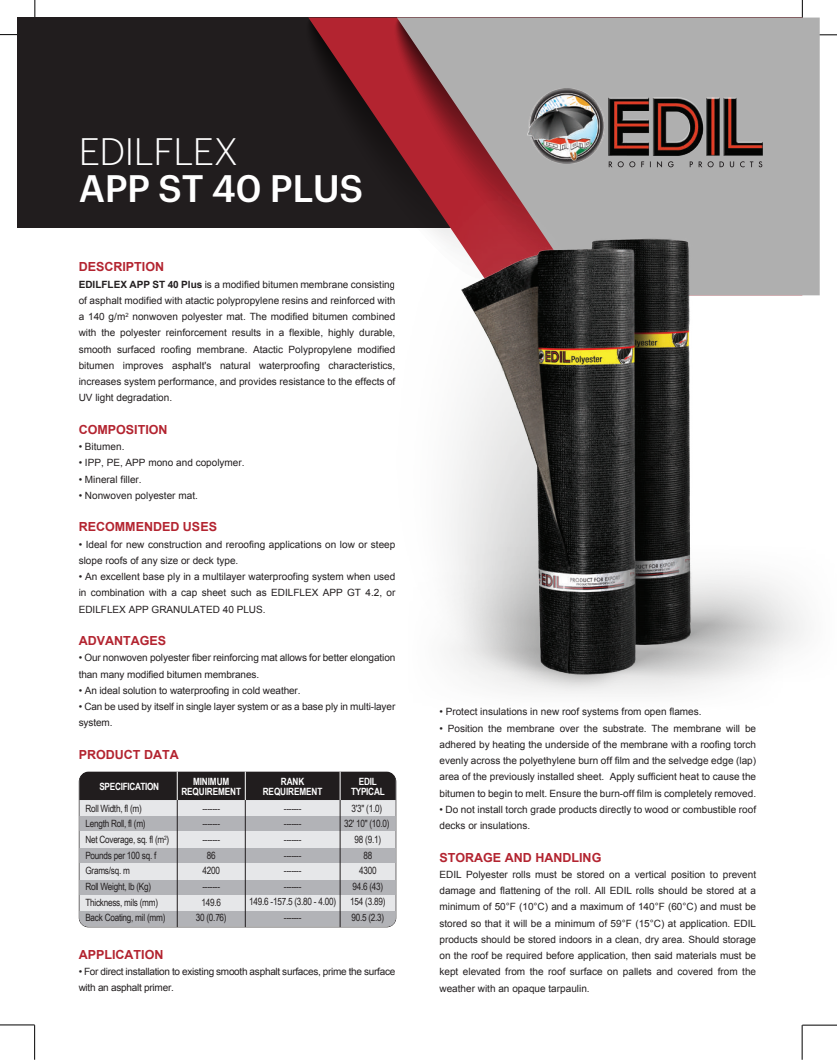
<style>
.page{position:relative;width:837px;height:1060px;background:#fff}
.page>*{position:absolute;margin:0;border:0;box-sizing:border-box;transform-origin:0 0}
.t1{font:500 37.5px "Graphik";letter-spacing:-.01em;color:#fff}
.t2{font:300 37.5px "Graphik";letter-spacing:-.01em;color:#fff}
.t3{font:700 12.5px "Arial";color:#b32430}
.t4{font:10px/16.2px "Arial";color:#231f20;text-align:justify}
.t5{font:10px/15.6px "Arial Narrow";letter-spacing:-.025em;color:#231f20;text-align:center}
.t6{font:10px/16.2px "Arial";letter-spacing:-.025em;color:#231f20}
.t7{font:700 10px/10px "Arial Narrow";letter-spacing:-.01em;color:#fff;text-align:center}
.s1{font-weight:700}
</style>
<div class="page">
<hr style="left:801px;top:35px;width:35px;height:1px;background:#000">
<hr style="left:801px;top:0;width:1px;height:35px;background:#000">
<hr style="left:35px;top:0;width:1px;height:35px;background:#000">
<hr style="left:0;top:34px;width:35px;height:1px;background:#000">
<hr style="left:0;top:1025px;width:35px;height:1px;background:#000">
<hr style="left:34px;top:1025px;width:1px;height:35px;background:#000">
<hr style="left:801px;top:1025px;width:1px;height:35px;background:#000">
<hr style="left:801px;top:1025px;width:35px;height:1px;background:#000">
<div style="left:17px;top:18px;width:784px;height:210px;background:#211d1e"></div>
<svg style="left:308px;top:18px;width:85px;height:128px"></svg>
<svg style="left:396px;top:18px;width:423px;height:277px;background:#ab9a9b"></svg>
<div style="left:79px;top:777px;width:317px;height:150px;background:#e6e7e9"></div>
<div style="left:79px;top:816px;width:316px;height:15px;background:#b2b3b7"></div>
<div style="left:79px;top:848px;width:316px;height:15px;background:#b2b3b7"></div>
<div style="left:79px;top:880px;width:316px;height:15px;background:#b2b3b7"></div>
<div style="left:79px;top:911px;width:316px;height:15px;background:#b2b3b7"></div>
<div style="left:79px;top:772px;width:316px;height:28px;background:#211d1e"></div>
<hr style="left:177px;top:800px;width:1px;height:127px;background:#211d1e">
<hr style="left:245px;top:800px;width:1px;height:127px;background:#211d1e">
<hr style="left:339px;top:800px;width:1px;height:127px;background:#211d1e">
<img style="left:397px;top:191px;width:246px;height:382px">
<svg style="left:608px;top:161px;width:154px;height:7px"></svg>
<img style="left:608px;top:98px;width:154px;height:57px">
<img style="left:527px;top:89px;width:77px;height:75px">
<img style="left:461px;top:237px;width:231px;height:438px">
<h1 class="t2" style="left:79px;top:124px;width:161px">EDILFLEX</h1>
<h1 class="t1" style="left:79px;top:160px;width:286px">APP ST 40 PLUS</h1>
<p class="t3" style="left:79px;top:259px;width:87px">DESCRIPTION</p>
<p class="t4" style="left:79px;top:276px;width:318px"><span class="s1">EDILFLEX APP ST 40 Plus</span> is a modified bitumen membrane consisting of asphalt modified with atactic polypropylene resins and reinforced with a 140 g/m<sup>2</sup> nonwoven polyester mat. The modified bitumen combined with the polyester reinforcement results in a flexible, highly durable, smooth surfaced roofing membrane. Atactic Polypropylene modified bitumen improves asphalt's natural waterproofing characteristics, increases system performance, and provides resistance to the effects of UV light degradation.</p>
<p class="t3" style="left:79px;top:421px;width:90px">COMPOSITION</p>
<p class="t4" style="left:79px;top:438px;width:47px">• Bitumen.</p>
<p class="t4" style="left:79px;top:455px;width:167px">• IPP, PE, APP mono and copolymer.</p>
<p class="t4" style="left:79px;top:471px;width:64px">• Mineral filler.</p>
<p class="t4" style="left:79px;top:487px;width:121px">• Nonwoven polyester mat.</p>
<p class="t3" style="left:79px;top:519px;width:140px">RECOMMENDED USES</p>
<p class="t4" style="left:79px;top:536px;width:318px">• Ideal for new construction and reroofing applications on low or steep slope roofs of any size or deck type.</p>
<p class="t4" style="left:79px;top:568px;width:318px">• An excellent base ply in a multilayer waterproofing system when used in combination with a cap sheet such as EDILFLEX APP GT 4.2, or EDILFLEX APP GRANULATED 40 PLUS.</p>
<p class="t3" style="left:79px;top:632px;width:89px">ADVANTAGES</p>
<p class="t4" style="left:79px;top:650px;width:318px">• Our nonwoven polyester fiber reinforcing mat allows for better elongation than many modified bitumen membranes.</p>
<p class="t4" style="left:79px;top:682px;width:223px">• An ideal solution to waterproofing in cold weather.</p>
<p class="t4" style="left:79px;top:698px;width:318px">• Can be used by itself in single layer system or as a base ply in multi-layer system.</p>
<p class="t3" style="left:79px;top:746px;width:101px">PRODUCT DATA</p>
<p class="t7" style="left:99px;top:781px;width:61px">SPECIFICATION</p>
<p class="t7" style="left:181px;top:776px;width:61px">MINIMUM<br>REQUIREMENT</p>
<p class="t7" style="left:351px;top:776px;width:35px">EDIL<br>TYPICAL</p>
<p class="t7" style="left:263px;top:776px;width:61px">RANK<br>REQUIREMENT</p>
<p class="t5" style="left:85px;top:800px;width:85px;text-align:left">Roll Width, fl (m)<br>Length Roll, fl (m)<br>Net Coverage, sq. fl (m<sup>2</sup>)<br>Pounds per 100 sq. f<br>Grams/sq. m<br>Roll Weight, lb (Kg)<br>Thickness, mils (mm)<br>Back Coating, mil (mm)</p>
<p class="t5" style="left:196px;top:800px;width:32px">------- ------- -------<br>86<br>4200 -------<br>149.6<br>30 (0.76)</p>
<p class="t5" style="left:249px;top:800px;width:88px">-------<br>-------<br>-------<br>-------<br>-------<br>-------<br>149.6 -157.5 (3.80 - 4.00) -------</p>
<p class="t5" style="left:344px;top:800px;width:47px">3'3" (1.0)<br>32' 10" (10.0)<br>98 (9.1)<br>88<br>4300<br>94.6 (43)<br>154 (3.89)<br>90.5 (2.3)</p>
<p class="t3" style="left:79px;top:946px;width:86px">APPLICATION</p>
<p class="t6" style="left:79px;top:963px;width:318px">• For direct installation to existing smooth asphalt surfaces, prime the surface with an asphalt primer.</p>
<p class="t4" style="left:439px;top:704px;width:263px">• Protect insulations in new roof systems from open flames.</p>
<p class="t4" style="left:439px;top:720px;width:318px">• Position the membrane over the substrate. The membrane will be adhered by heating the underside of the membrane with a roofing torch evenly across the polyethylene burn off film and the selvedge edge (lap) area of the previously installed sheet. Apply sufficient heat to cause the bitumen to begin to melt. Ensure the burn-off film is completely removed.</p>
<p class="t4" style="left:439px;top:801px;width:318px">• Do not install torch grade products directly to wood or combustible roof decks or insulations.</p>
<p class="t3" style="left:439px;top:849px;width:163px">STORAGE AND HANDLING</p>
<p class="t4" style="left:439px;top:866px;width:318px">EDIL Polyester rolls must be stored on a vertical position to prevent damage and flattening of the roll. All EDIL rolls should be stored at a minimum of 50°F (10°C) and a maximum of 140°F (60°C) and must be stored so that it will be a minimum of 59°F (15°C) at application. EDIL products should be stored indoors in a clean, dry area. Should storage on the roof be required before application, then said materials must be kept elevated from the roof surface on pallets and covered from the weather with an opaque tarpaulin.</p>
</div>
